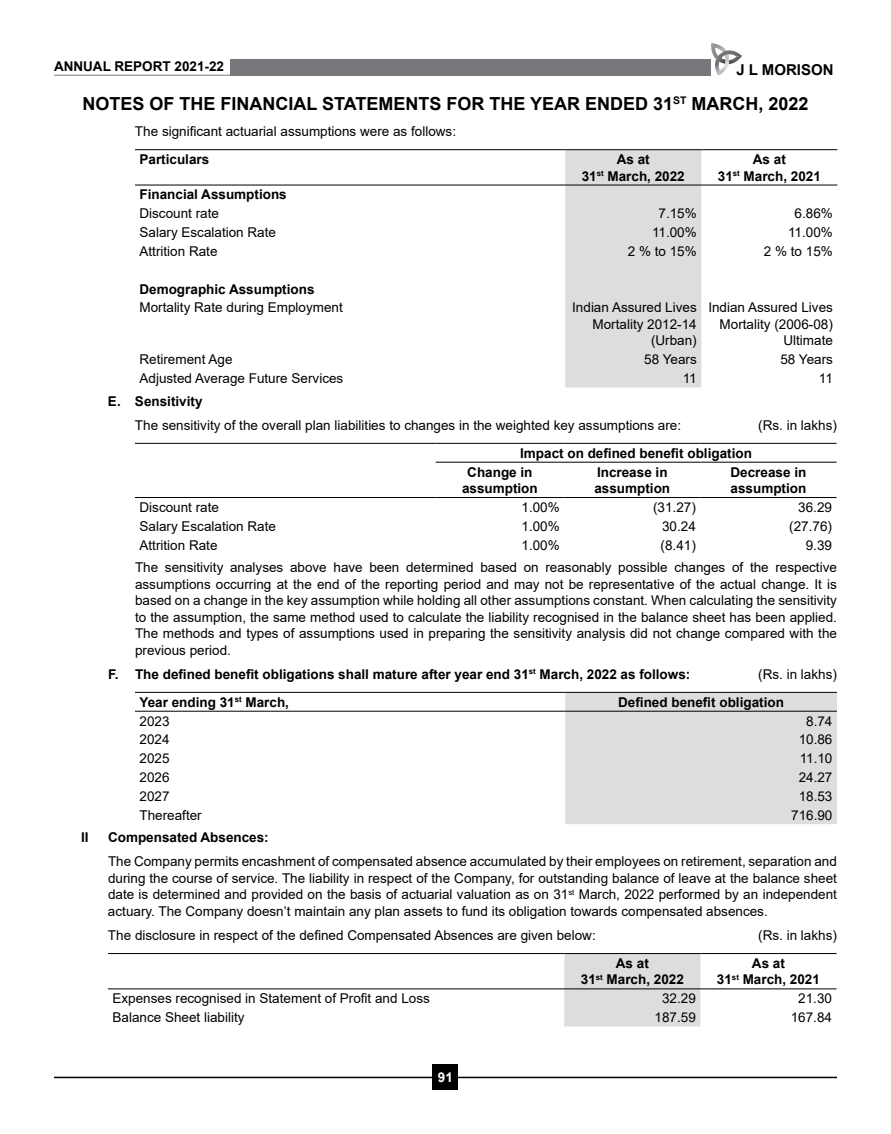
<style>
.page{position:relative;width:891px;height:1134px;background:#fff}
.page>*{position:absolute;margin:0;border:0;box-sizing:border-box;transform-origin:0 0}
.t1{font:700 18px "Arial";color:#000}
.t2{font:700 15px "Arial";color:#000}
.t3{font:13.5px/16.5px "Arial";color:#000}
.t4{font:700 13.5px/16.5px "Arial";color:#000;text-align:center}
.t5{font:700 13.5px "Arial";color:#fff}
.s1{font-weight:700}
.s2{font-weight:400}
</style>
<div class="page">
<hr style="left:54px;top:75px;width:178px;height:1px;background:#77787b">
<div style="left:230px;top:59px;width:480px;height:17px;background:#77787b"></div>
<svg style="left:711px;top:43px;width:31px;height:33px"></svg>
<hr style="left:54px;top:1077px;width:783px;height:1px;background:#000">
<div style="left:433px;top:1065px;width:25px;height:25px;background:#000"></div>
<div style="left:565px;top:150px;width:136px;height:237px;background:#dcddde"></div>
<hr style="left:135px;top:149px;width:430px;height:1px;background:#000">
<hr style="left:565px;top:149px;width:136px;height:1px;background:#000">
<hr style="left:701px;top:149px;width:136px;height:1px;background:#000">
<hr style="left:135px;top:185px;width:430px;height:1px;background:#000">
<hr style="left:565px;top:185px;width:136px;height:1px;background:#000">
<hr style="left:701px;top:185px;width:136px;height:1px;background:#000">
<hr style="left:135px;top:443px;width:301px;height:1px;background:#000">
<hr style="left:135px;top:497px;width:301px;height:1px;background:#000">
<hr style="left:436px;top:443px;width:128px;height:1px;background:#000">
<hr style="left:564px;top:443px;width:136px;height:1px;background:#000">
<hr style="left:700px;top:443px;width:137px;height:1px;background:#000">
<hr style="left:436px;top:462px;width:128px;height:1px;background:#000">
<hr style="left:564px;top:462px;width:136px;height:1px;background:#000">
<hr style="left:700px;top:462px;width:137px;height:1px;background:#000">
<hr style="left:436px;top:497px;width:128px;height:1px;background:#000">
<hr style="left:564px;top:497px;width:136px;height:1px;background:#000">
<hr style="left:700px;top:497px;width:137px;height:1px;background:#000">
<div style="left:565px;top:693px;width:272px;height:131px;background:#dcddde"></div>
<hr style="left:135px;top:692px;width:430px;height:1px;background:#000">
<hr style="left:565px;top:692px;width:272px;height:1px;background:#000">
<hr style="left:135px;top:711px;width:430px;height:1px;background:#000">
<hr style="left:565px;top:711px;width:272px;height:1px;background:#000">
<div style="left:564px;top:954px;width:136px;height:73px;background:#dcddde"></div>
<hr style="left:108px;top:953px;width:456px;height:1px;background:#000">
<hr style="left:564px;top:953px;width:136px;height:1px;background:#000">
<hr style="left:700px;top:953px;width:137px;height:1px;background:#000">
<hr style="left:108px;top:989px;width:456px;height:1px;background:#000">
<hr style="left:564px;top:989px;width:136px;height:1px;background:#000">
<hr style="left:700px;top:989px;width:137px;height:1px;background:#000">
<p class="t4" style="left:54px;top:59px;width:172px">ANNUAL REPORT 2021-22</p>
<p class="t2" style="left:736px;top:60px;width:99px">J L MORISON</p>
<p class="t1" style="left:82px;top:92px;width:13px">notes</p>
<p class="t1" style="left:149px;top:92px;width:43px">of the</p>
<p class="t1" style="left:220px;top:92px;width:12px">financial</p>
<p class="t1" style="left:322px;top:92px;width:13px">statements</p>
<p class="t1" style="left:446px;top:92px;width:56px">fo r the</p>
<p class="t1" style="left:530px;top:92px;width:14px">yea</p>
<p class="t1" style="left:567px;top:92px;width:32px">r ended</p>
<p class="t1" style="left:653px;top:92px;width:157px">31<sup>st</sup> march , 2022</p>
<p class="t3" style="left:140px;top:117px;width:318px;line-height:28.2px;text-indent:-5px">The significant actuarial assumptions were as follows:<br><span class="s1">Particulars</span></p>
<p class="t4" style="left:139px;top:186px;width:149px;line-height:18.9px;text-align:left">Financial Assumptions<br><span class="s2">Discount rate</span></p>
<p class="t4" style="left:582px;top:152px;width:105px">As at<br>31<sup>st</sup> March, 2022</p>
<p class="t4" style="left:718px;top:152px;width:105px">As at<br>31<sup>st</sup> March, 2021</p>
<p class="t3" style="left:659px;top:205px;width:40px">7.15%</p>
<p class="t3" style="left:795px;top:205px;width:40px">6.86%</p>
<p class="t3" style="left:139px;top:224px;width:138px">Salary Escalation Rate</p>
<p class="t3" style="left:652px;top:224px;width:46px">11.00%</p>
<p class="t3" style="left:788px;top:224px;width:46px">11.00%</p>
<p class="t3" style="left:139px;top:243px;width:80px">Attrition Rate</p>
<p class="t3" style="left:628px;top:243px;width:71px">2 % to 15%</p>
<p class="t3" style="left:764px;top:243px;width:71px">2 % to 15%</p>
<p class="t3" style="left:139px;top:279px;width:205px;line-height:18.9px"><span class="s1">Demographic Assumptions<br></span>Mortality Rate during Employment</p>
<p class="t3" style="left:572px;top:299px;width:126px;text-align:right">Indian Assured Lives<br>Mortality 2012-14 (Urban)</p>
<p class="t3" style="left:708px;top:299px;width:126px;text-align:right">Indian Assured Lives<br>Mortality (2006-08)<br>Ultimate</p>
<p class="t3" style="left:139px;top:351px;width:95px">Retirement Age</p>
<p class="t3" style="left:644px;top:351px;width:54px">58 Years</p>
<p class="t3" style="left:780px;top:351px;width:54px">58 Years</p>
<p class="t3" style="left:139px;top:370px;width:205px">Adjusted Average Future Services</p>
<p class="t3" style="left:683px;top:370px;width:16px">11</p>
<p class="t3" style="left:819px;top:370px;width:16px">11</p>
<p class="t3" style="left:135px;top:389px;width:548px;line-height:24px;text-indent:-27px"><span class="s1">E. Sensitivity<br></span>The sensitivity of the overall plan liabilities to changes in the weighted key assumptions are:</p>
<p class="t3" style="left:758px;top:416px;width:80px">(Rs. in lakhs)</p>
<p class="t4" style="left:467px;top:444px;width:286px;line-height:18.9px;text-align:left;text-indent:53px">Impact on defined benefit obligation<br>Change in</p>
<p class="t4" style="left:462px;top:480px;width:77px">assumption</p>
<p class="t4" style="left:594px;top:464px;width:77px;text-align:left">Increase in assumption</p>
<p class="t4" style="left:731px;top:464px;width:77px;text-align:left">Decrease in assumption</p>
<p class="t3" style="left:140px;top:499px;width:81px">Discount rate</p>
<p class="t3" style="left:522px;top:499px;width:40px">1.00%</p>
<p class="t3" style="left:653px;top:499px;width:44px">(31.27)</p>
<p class="t3" style="left:798px;top:499px;width:35px">36.29</p>
<p class="t3" style="left:140px;top:518px;width:138px">Salary Escalation Rate</p>
<p class="t3" style="left:522px;top:518px;width:40px">1.00%</p>
<p class="t3" style="left:662px;top:518px;width:35px">30.24</p>
<p class="t3" style="left:789px;top:518px;width:44px">(27.76)</p>
<p class="t3" style="left:140px;top:536px;width:80px">Attrition Rate</p>
<p class="t3" style="left:522px;top:536px;width:40px">1.00%</p>
<p class="t3" style="left:661px;top:536px;width:37px">(8.41)</p>
<p class="t3" style="left:135px;top:533px;width:703px;line-height:22.5px;text-indent:671px">9.39<br>The sensitivity analyses above have been determined based on reasonably possible changes of the respective</p>
<p class="t3" style="left:135px;top:575px;width:704px;text-align:justify">assumptions occurring at the end of the reporting period and may not be representative of the actual change. It is based on a change in the key assumption while holding all other assumptions constant. When calculating the sensitivity to the assumption, the same method used to calculate the liability recognised in the balance sheet has been applied.<br>The methods and types of assumptions used in preparing the sensitivity analysis did not change compared with the previous period.</p>
<p class="t4" style="left:108px;top:666px;width:584px">F. The defined benefit obligations shall mature after year end 31<sup>st</sup> March, 2022 as follows:</p>
<p class="t3" style="left:758px;top:665px;width:80px">(Rs. in lakhs)</p>
<p class="t4" style="left:140px;top:694px;width:151px">Year ending 31<sup>st</sup> March,</p>
<p class="t4" style="left:618px;top:694px;width:167px">Defined benefit obligation</p>
<p class="t3" style="left:140px;top:712px;width:32px">2023</p>
<p class="t3" style="left:806px;top:712px;width:28px">8.74</p>
<p class="t3" style="left:140px;top:731px;width:32px">2024</p>
<p class="t3" style="left:799px;top:731px;width:35px">10.86</p>
<p class="t3" style="left:140px;top:750px;width:32px">2025</p>
<p class="t3" style="left:800px;top:750px;width:34px">11.10</p>
<p class="t3" style="left:140px;top:769px;width:32px">2026</p>
<p class="t3" style="left:799px;top:769px;width:35px">24.27</p>
<p class="t3" style="left:140px;top:788px;width:32px">2027</p>
<p class="t3" style="left:799px;top:788px;width:35px">18.53</p>
<p class="t3" style="left:140px;top:807px;width:64px">Thereafter</p>
<p class="t3" style="left:791px;top:807px;width:43px">716.90</p>
<p class="t4" style="left:81px;top:830px;width:9px">II</p>
<p class="t3" style="left:108px;top:825px;width:730px;line-height:24px"><span class="s1">Compensated Absences:<br></span>The Company permits encashment of compensated absence accumulated by their employees on retirement, separation and</p>
<p class="t3" style="left:108px;top:870px;width:730px;text-align:justify">during the course of service. The liability in respect of the Company, for outstanding balance of leave at the balance sheet date is determined and provided on the basis of actuarial valuation as on 31<sup>st</sup> March, 2022 performed by an independent actuary. The Company doesn’t maintain any plan assets to fund its obligation towards compensated absences.</p>
<p class="t3" style="left:108px;top:927px;width:489px">The disclosure in respect of the defined Compensated Absences are given below:</p>
<p class="t3" style="left:758px;top:927px;width:80px">(Rs. in lakhs)</p>
<p class="t4" style="left:581px;top:955px;width:105px">As at<br>31<sup>st</sup> March, 2022</p>
<p class="t4" style="left:717px;top:955px;width:105px">As at<br>31<sup>st</sup> March, 2021</p>
<p class="t3" style="left:112px;top:990px;width:319px">Expenses recognised in Statement of Profit and Loss</p>
<p class="t3" style="left:662px;top:990px;width:35px">32.29</p>
<p class="t3" style="left:798px;top:990px;width:35px">21.30</p>
<p class="t3" style="left:112px;top:1009px;width:134px">Balance Sheet liability</p>
<p class="t3" style="left:655px;top:1009px;width:43px">187.59</p>
<p class="t3" style="left:791px;top:1009px;width:43px">167.84</p>
<p class="t5" style="left:438px;top:1068px;width:17px">91</p>
</div>
